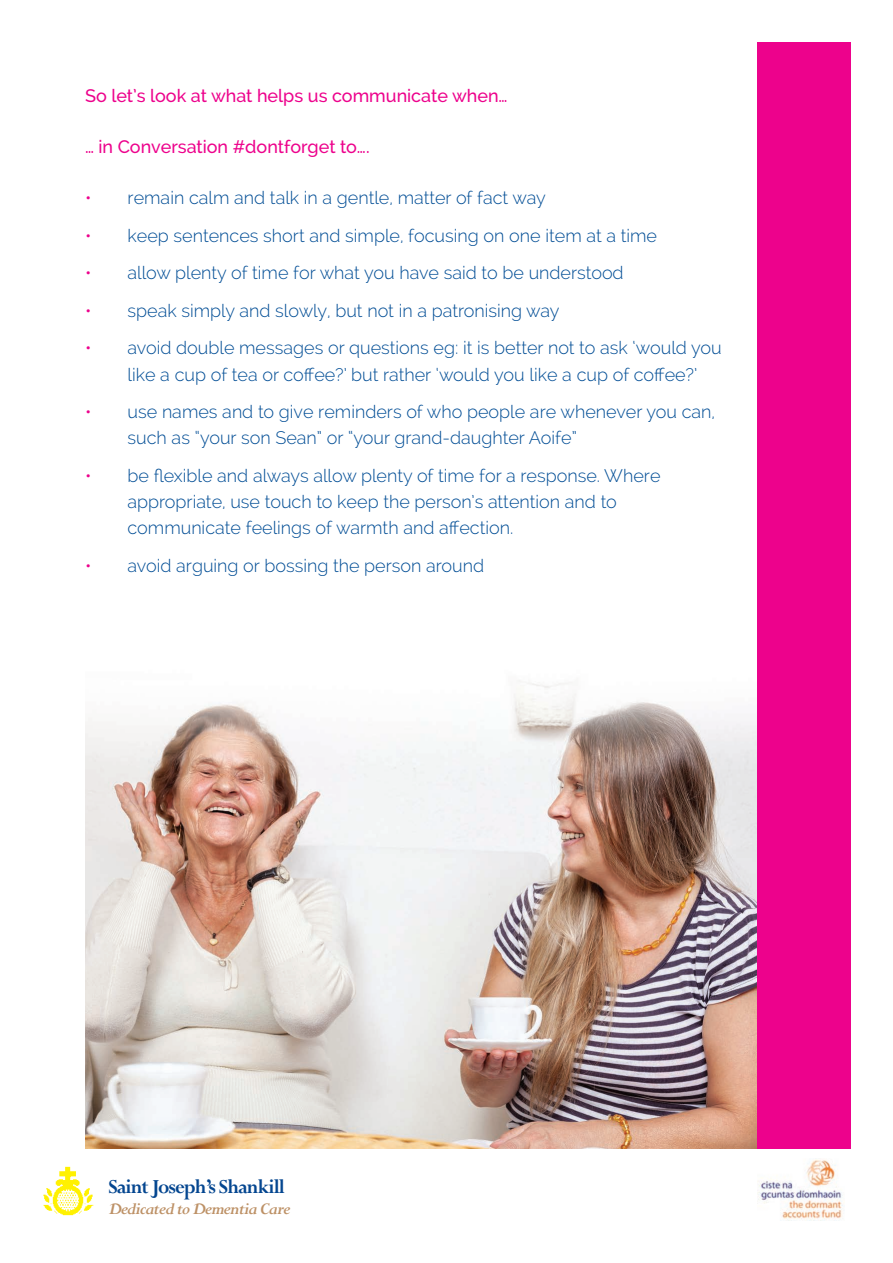
<style>
.page{position:relative;width:893px;height:1263px;background:#fff}
.page>*{position:absolute;margin:0;border:0;box-sizing:border-box;transform-origin:0 0}
.t1{font:700 21.9px "Perpetua";letter-spacing:-.045em;color:#044690;scale:.95 1}
.t2{font:italic 700 18.3px "Perpetua";letter-spacing:-.045em;color:#bd9166}
.t3{font:300 18px/26.2px "Raleway";color:#014d95}
.t4{font:500 18px "Raleway";color:#ed028c}
.s1{color:#ed028c}
</style>
<div class="page">
<div style="left:757px;top:43px;width:93px;height:1106px;background:#ed028c"></div>
<img style="left:43px;top:1166px;width:51px;height:50px">
<img style="left:758px;top:1159px;width:85px;height:61px">
<img style="left:85px;top:680px;width:672px;height:469px">
<p class="t4" style="left:85px;top:85px;width:424px">So let’s look at what helps us communicate when…</p>
<p class="t4" style="left:85px;top:136px;width:286px">… in Conversation #dontforget to….</p>
<p class="t3" style="left:85px;top:185px;width:462px"><span class="s1">•</span> remain calm and talk in a gentle, matter of fact way</p>
<p class="t3" style="left:85px;top:222px;width:574px"><span class="s1">•</span> keep sentences short and simple, focusing on one item at a time</p>
<p class="t3" style="left:85px;top:260px;width:540px"><span class="s1">•</span> allow plenty of time for what you have said to be understood</p>
<p class="t3" style="left:85px;top:297px;width:476px"><span class="s1">•</span> speak simply and slowly, but not in a patronising way</p>
<p class="t3" style="left:128px;top:335px;width:596px;text-indent:-43px"><span class="s1">•</span> avoid double messages or questions eg: it is better not to ask ‘would you like a cup of tea or coffee?’ but rather ‘would you like a cup of coffee?’</p>
<p class="t3" style="left:128px;top:398px;width:589px;text-indent:-43px"><span class="s1">•</span> use names and to give reminders of who people are whenever you can, such as “your son Sean” or “your grand-daughter Aoife”</p>
<p class="t3" style="left:128px;top:462px;width:534px;text-indent:-43px"><span class="s1">•</span> be flexible and always allow plenty of time for a response. Where appropriate, use touch to keep the person’s attention and to communicate feelings of warmth and affection.</p>
<p class="t3" style="left:85px;top:552px;width:401px"><span class="s1">•</span> avoid arguing or bossing the person around</p>
<p class="t1" style="left:108px;top:1173px;width:187px">Saint Joseph’s Shankill</p>
<p class="t2" style="left:108px;top:1197px;width:184px">Dedicated to Dementia Care</p>
</div>
